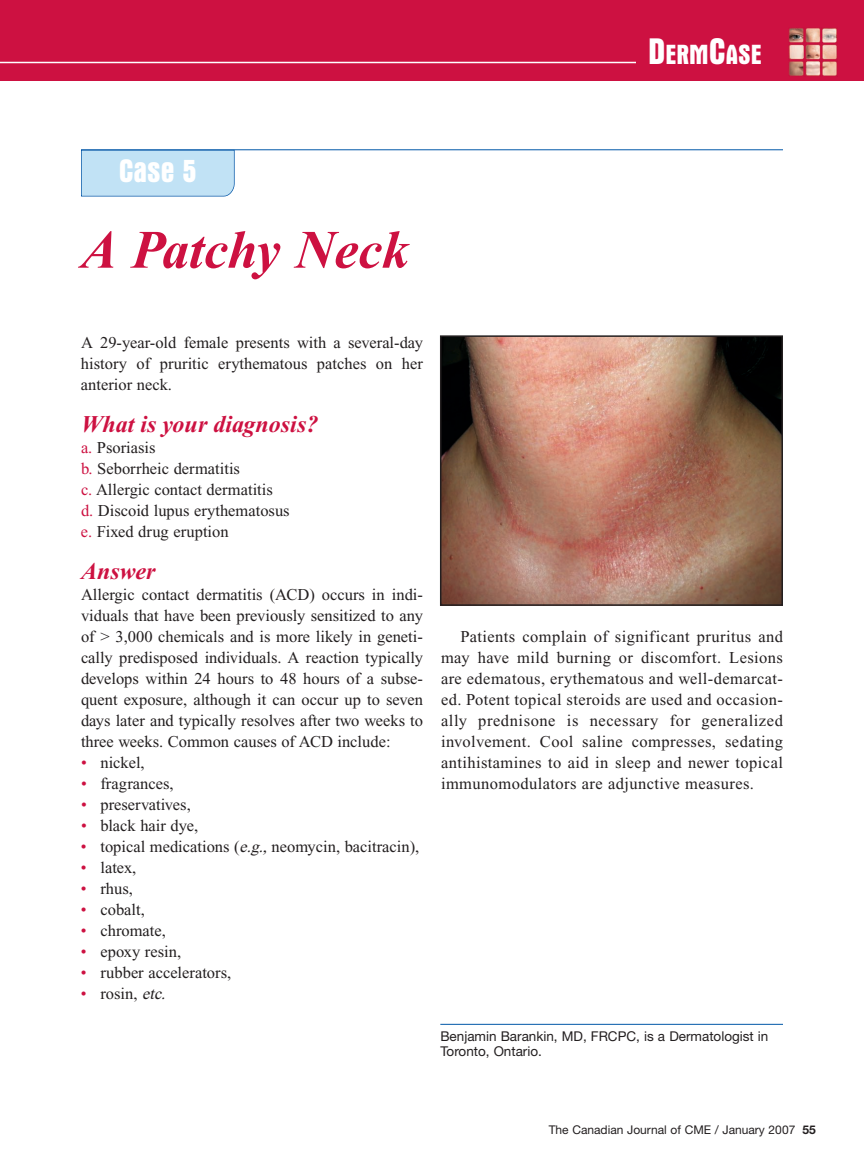
<style>
.page{position:relative;width:864px;height:1175px;background:#fff}
.page>*{position:absolute;margin:0;border:0;box-sizing:border-box;transform-origin:0 0}
.t1{font:italic 700 54px "Times";letter-spacing:-.005em;color:#cd1141}
.t2{font:700 condensed 33px "Aurora BT";color:#fff}
.t3{font:700 condensed 28.2px "Aurora BT";color:#fff}
.t4{font:italic 700 24px "Times";color:#cd1141}
.t5{font:16.5px/21px "Times";color:#231f20;text-align:justify}
.t6{font:13.5px/15px "Helvetica Neue";color:#231f20}
.t7{font:12px "Helvetica Neue";color:#231f20}
.s1{font-size:37.5px}
.s2{color:#cd1141}
.s3{font-style:italic}
.s4{font-weight:700}
</style>
<div class="page">
<div style="left:0;top:0;width:864px;height:81px;background:#cd1141"></div>
<div style="left:81px;top:150px;width:154px;height:46px;background:#c1e2f5"></div>
<hr style="left:81px;top:149px;width:702px;height:1px;background:#0157a8">
<img style="left:443px;top:338px;width:337px;height:265px">
<div style="left:440px;top:335px;width:343px;height:271px;border:2px solid #231f20"></div>
<hr style="left:440px;top:1024px;width:343px;height:1px;background:#0157a8">
<hr style="left:0;top:62px;width:652px;height:1px;background:#fff">
<div style="left:637px;top:37px;width:136px;height:31px;background:#cd1141"></div>
<img style="left:789px;top:28px;width:48px;height:48px">
<img style="left:790px;top:29px;width:46px;height:46px">
<h3 class="t3" style="left:648px;top:38px;width:115px"><span class="s1">D</span>ERM<span class="s1">C</span>ASE</h3>
<h2 class="t2" style="left:119px;top:152px;width:79px">Case 5</h2>
<h1 class="t1" style="left:81px;top:232px;width:329px">A Patchy Neck</h1>
<p class="t5" style="left:81px;top:334px;width:343px">A 29-year-old female presents with a several-day history of pruritic erythematous patches on her anterior neck.</p>
<h3 class="t4" style="left:81px;top:416px;width:239px">What is your diagnosis?</h3>
<p class="t5" style="left:81px;top:439px;width:210px;text-align:left"><span class="s2">a.</span> Psoriasis<br><span class="s2">b.</span> Seborrheic dermatitis<br><span class="s2">c.</span> Allergic contact dermatitis<br><span class="s2">d.</span> Discoid lupus erythematosus <span class="s2">e.</span> Fixed drug eruption</p>
<h3 class="t4" style="left:81px;top:563px;width:76px">Answer</h3>
<p class="t5" style="left:81px;top:586px;width:343px">Allergic contact dermatitis (ACD) occurs in indi&shy;viduals that have been previously sensitized to any of &gt; 3,000 chemicals and is more likely in geneti&shy;cally predisposed individuals. A reaction typically develops within 24 hours to 48 hours of a subse&shy;quent exposure, although it can occur up to seven days later and typically resolves after two weeks to three weeks. Common causes of ACD include:</p>
<p class="t5" style="left:81px;top:754px;width:65px"><span class="s2">•</span> nickel,</p>
<p class="t5" style="left:81px;top:775px;width:94px"><span class="s2">•</span> fragrances,</p>
<p class="t5" style="left:81px;top:796px;width:111px"><span class="s2">•</span> preservatives,</p>
<p class="t5" style="left:81px;top:817px;width:119px"><span class="s2">•</span> black hair dye,</p>
<p class="t5" style="left:81px;top:838px;width:340px"><span class="s2">•</span> topical medications (<span class="s3">e.g.,</span>neomycin, bacitracin),</p>
<p class="t5" style="left:81px;top:859px;width:57px"><span class="s2">•</span> latex,</p>
<p class="t5" style="left:81px;top:880px;width:53px"><span class="s2">•</span> rhus,</p>
<p class="t5" style="left:81px;top:901px;width:65px"><span class="s2">•</span> cobalt,</p>
<p class="t5" style="left:81px;top:922px;width:86px"><span class="s2">•</span> chromate,</p>
<p class="t5" style="left:81px;top:943px;width:102px"><span class="s2">•</span> epoxy resin,</p>
<p class="t5" style="left:81px;top:964px;width:152px"><span class="s2">•</span> rubber accelerators,</p>
<p class="t5" style="left:81px;top:985px;width:89px"><span class="s2">•</span> rosin, <span class="s3">etc.</span></p>
<p class="t5" style="left:441px;top:628px;width:343px;text-indent:19px">Patients complain of significant pruritus and may have mild burning or discomfort. Lesions are edematous, erythematous and well-demarcat&shy;ed. Potent topical steroids are used and occasion&shy;ally prednisone is necessary for generalized involvement. Cool saline compresses, sedating antihistamines to aid in sleep and newer topical immunomodulators are adjunctive measures.</p>
<p class="t6" style="left:440px;top:1030px;width:330px">Benjamin Barankin, MD, FRCPC, is a Dermatologist in<br>Toronto, Ontario.</p>
<p class="t7" style="left:549px;top:1125px;width:269px">The Canadian Journal of CME / January 2007 <span class="s4">55</span></p>
</div>
